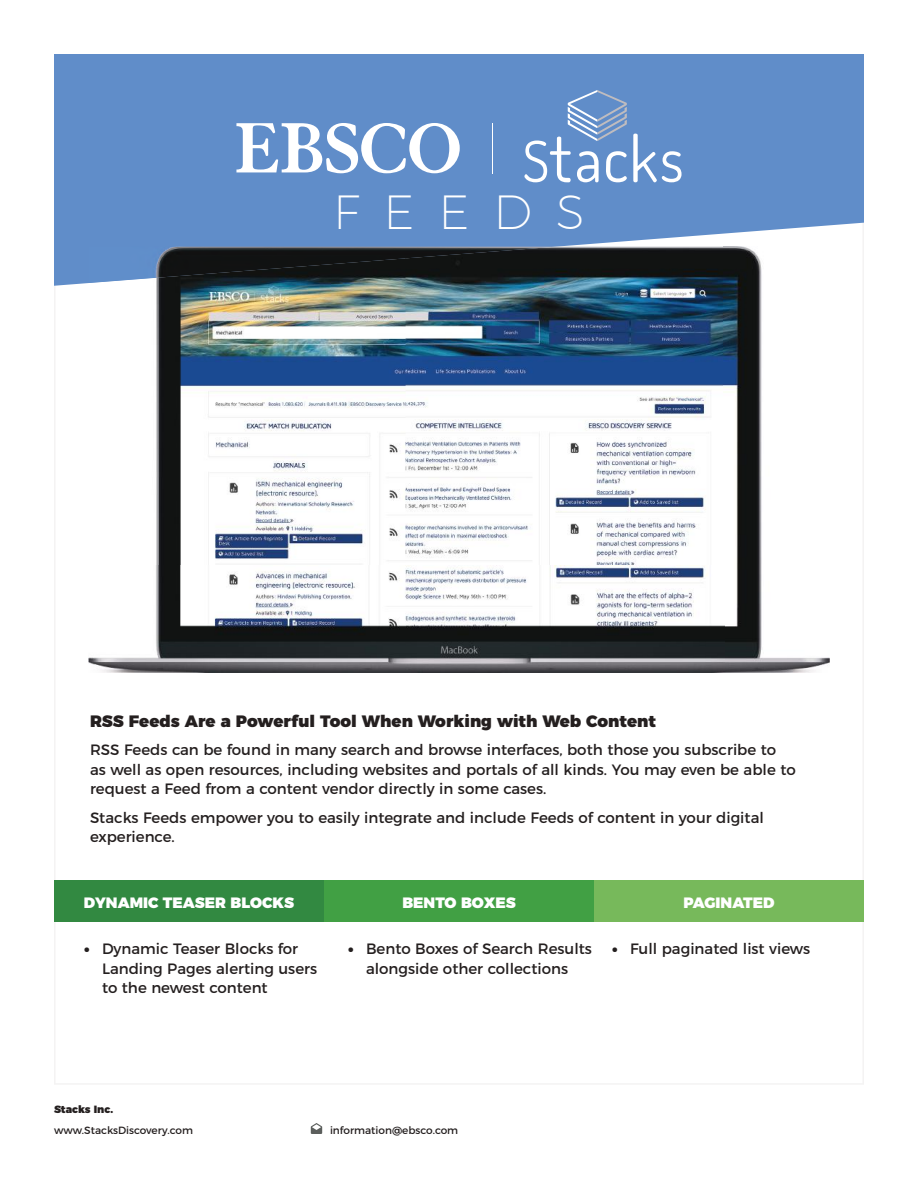
<style>
.page{position:relative;width:918px;height:1188px;background:#fff}
.page>*{position:absolute;margin:0;border:0;box-sizing:border-box;transform-origin:0 0}
.t1{font:200 48px "Montserrat";letter-spacing:.5em;color:#fff}
.t2{font:900 16.5px "Montserrat";color:#241f1f}
.t3{font:15px/19.5px "Montserrat";color:#241f1f}
.t4{font:900 15px "Montserrat";color:#fff}
.t5{font:10.5px "Montserrat";color:#241f1f}
.t6{font:900 10.5px "Montserrat";color:#241f1f}
.s1{font-weight:900}
</style>
<div class="page">
<svg style="left:311px;top:1123px;width:11px;height:11px"></svg>
<div style="left:54px;top:54px;width:810px;height:232px;background:#608dc9"></div>
<svg style="left:236px;top:123px;width:224px;height:50px"></svg>
<hr style="left:492px;top:123px;width:1px;height:50px;background:#fff">
<svg style="left:633px;top:134px;width:49px;height:48px"></svg>
<svg style="left:524px;top:90px;width:103px;height:92px;background:#7ba0d0"></svg>
<img style="left:89px;top:283px;width:317px;height:283px">
<img style="left:406px;top:247px;width:317px;height:319px">
<img style="left:723px;top:247px;width:106px;height:425px">
<img style="left:89px;top:566px;width:635px;height:106px">
<img style="left:89px;top:247px;width:467px;height:36px">
<div style="left:55px;top:880px;width:269px;height:42px;background:#328941"></div>
<div style="left:324px;top:880px;width:270px;height:42px;background:#41a044"></div>
<div style="left:594px;top:880px;width:270px;height:42px;background:#77b95b"></div>
<h1 class="t1" style="left:333px;top:175px;width:253px">FEEDS</h1>
<p class="t2" style="left:90px;top:707px;width:568px">RSS Feeds Are a Powerful Tool When Working with Web Content</p>
<p class="t3" style="left:90px;top:739px;width:707px">RSS Feeds can be found in many search and browse interfaces, both those you subscribe to as well as open resources, including websites and portals of all kinds. You may even be able to request a Feed from a content vendor directly in some cases.</p>
<p class="t3" style="left:90px;top:807px;width:675px">Stacks Feeds empower you to easily integrate and include Feeds of content in your digital experience.</p>
<p class="t4" style="left:84px;top:890px;width:212px">DYNAMIC TEASER BLOCKS</p>
<p class="t4" style="left:402px;top:890px;width:115px">BENTO BOXES</p>
<p class="t4" style="left:684px;top:890px;width:92px">PAGINATED</p>
<p class="t3" style="left:102px;top:938px;width:217px;text-indent:-18px"><span class="s1">•</span> Dynamic Teaser Blocks for<br>Landing Pages alerting users to the newest content</p>
<p class="t3" style="left:348px;top:938px;width:245px;text-align:center"><span class="s1">•</span> Bento Boxes of Search Results alongside other collections</p>
<p class="t3" style="left:612px;top:938px;width:200px"><span class="s1">•</span> Full paginated list views</p>
<p class="t6" style="left:54px;top:1100px;width:61px">Stacks Inc.</p>
<p class="t5" style="left:54px;top:1122px;width:141px">www.StacksDiscovery.com</p>
<p class="t5" style="left:330px;top:1122px;width:130px">information@ebsco.com</p>
</div>
